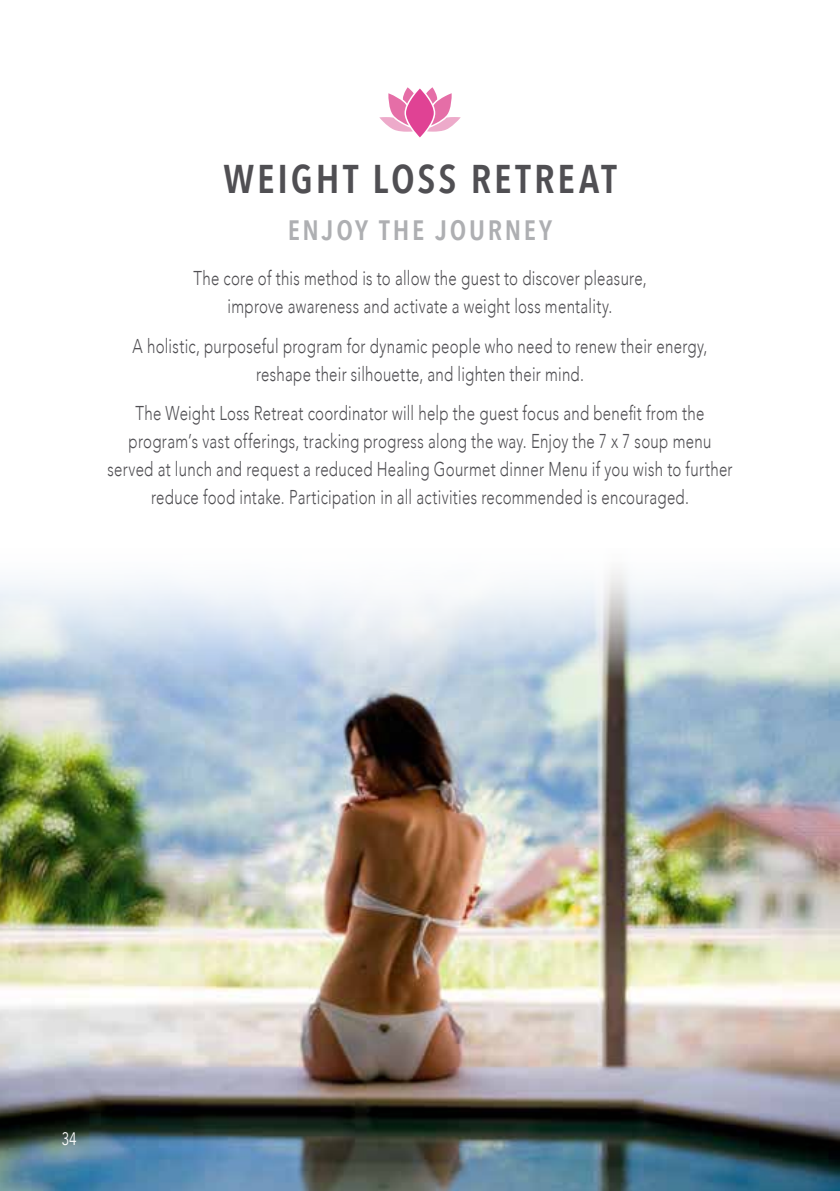
<style>
.page{position:relative;width:840px;height:1191px;background:#fff}
.page>*{position:absolute;margin:0;border:0;box-sizing:border-box;transform-origin:0 0}
.t1{font:600 40px "Avenir Next Condensed";letter-spacing:.075em;color:#504f53}
.t2{font:600 28px "Avenir Next Condensed";letter-spacing:.095em;color:#aeafb2}
.t3{font:300 20px/28px "Avenir";letter-spacing:.02em;color:#504f53;text-align:center;scale:.75 1}
.t4{font:18px "Avenir";color:#fff;scale:.75 1}
</style>
<div class="page">
<svg style="left:379px;top:87px;width:81px;height:50px"></svg>
<img style="left:0;top:569px;width:839px;height:622px">
<h1 class="t1" style="left:223px;top:145px;width:394px">WEIGHT LOSS RETREAT</h1>
<h2 class="t2" style="left:287px;top:206px;width:266px">ENJOY THE JOURNEY</h2>
<p class="t3" style="left:193px;top:264px;width:605px">The core of this method is to allow the guest to discover pleasure, improve awareness and activate a weight loss mentality.</p>
<p class="t3" style="left:132px;top:332px;width:767px">A holistic, purposeful program for dynamic people who need to renew their energy, reshape their silhouette, and lighten their mind.</p>
<p class="t3" style="left:107px;top:399px;width:834px">The Weight Loss Retreat coordinator will help the guest focus and benefit from the program’s vast offerings, tracking progress along the way. Enjoy the 7 x 7 soup menu served at lunch and request a reduced Healing Gourmet dinner Menu if you wish to further reduce food intake. Participation in all activities recommended is encouraged.</p>
<p class="t4" style="left:62px;top:1128px;width:22px">34</p>
</div>
